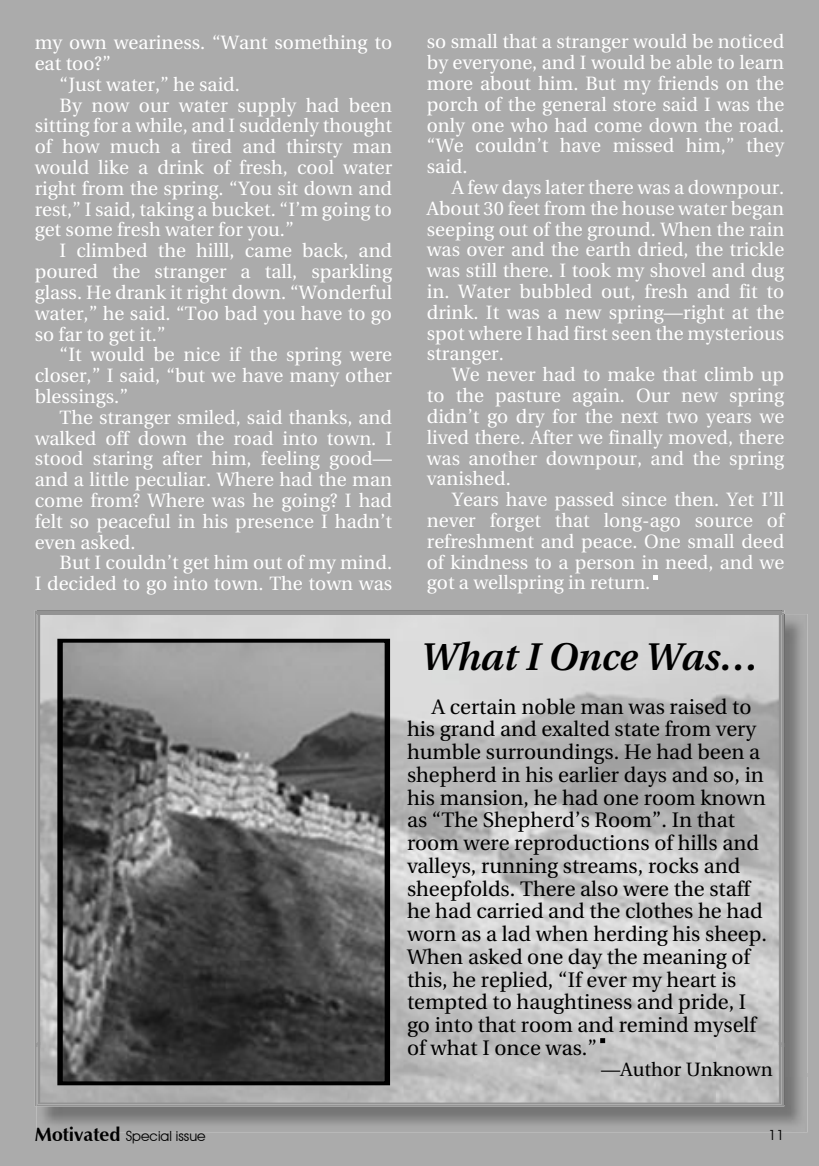
<style>
.page{position:relative;width:819px;height:1166px;background:#ababab}
.page>*{position:absolute;margin:0;border:0;box-sizing:border-box;transform-origin:0 0}
.t1{font:italic 600 38.5px "Utopia";color:#000}
.t2{font:21px/22.8px "Utopia";color:#000}
.t3{font:19.25px/20.8px "Utopia";color:#fff;text-align:justify}
.t4{font:19.25px "Utopia";color:#000}
.t5{font:14px "Avant Garde IT Cby BT";color:#000}
.s1{font-family:"Zapf Humanist 601 BT";font-weight:700;font-size:19.25px}
</style>
<div class="page">
<img style="left:36px;top:1076px;width:771px;height:56px">
<img style="left:785px;top:614px;width:22px;height:462px">
<svg style="left:35px;top:610px;width:749px;height:496px"></svg>
<img style="left:784px;top:614px;width:1px;height:492px">
<img style="left:36px;top:1046px;width:748px;height:60px">
<img style="left:781px;top:614px;width:3px;height:432px">
<img style="left:37px;top:612px;width:744px;height:2px">
<img style="left:37px;top:1042px;width:744px;height:62px">
<img style="left:37px;top:614px;width:62px;height:430px">
<img style="left:718px;top:614px;width:63px;height:430px">
<div style="left:99px;top:614px;width:621px;height:62px;background:#d8d8d8"></div>
<svg style="left:57px;top:639px;width:333px;height:446px"></svg>
<svg style="left:600px;top:1038px;width:5px;height:5px"></svg>
<svg style="left:653px;top:575px;width:5px;height:5px"></svg>
<p class="t3" style="left:35px;top:33px;width:359px">my own weariness. “Want something to</p>
<p class="t3" style="left:35px;top:53px;width:78px">eat too?”</p>
<p class="t3" style="left:60px;top:74px;width:182px">“Just water,” he said.</p>
<p class="t3" style="left:60px;top:95px;width:334px">By now our water supply had been</p>
<p class="t3" style="left:35px;top:116px;width:359px">sitting for a while, and I suddenly thought</p>
<p class="t3" style="left:35px;top:137px;width:359px">of how much a tired and thirsty man</p>
<p class="t3" style="left:35px;top:157px;width:359px">would like a drink of fresh, cool water</p>
<p class="t3" style="left:35px;top:178px;width:359px">right from the spring. “You sit down and</p>
<p class="t3" style="left:35px;top:199px;width:359px">rest,” I said, taking a bucket. “I’m going to</p>
<p class="t3" style="left:35px;top:220px;width:260px">get some fresh water for you.”</p>
<p class="t3" style="left:60px;top:241px;width:334px">I climbed the hilll, came back, and</p>
<p class="t3" style="left:35px;top:261px;width:359px">poured the stranger a tall, sparkling</p>
<p class="t3" style="left:35px;top:282px;width:359px">glass. He drank it right down. “Wonderful</p>
<p class="t3" style="left:35px;top:303px;width:359px">water,” he said. “Too bad you have to go</p>
<p class="t3" style="left:35px;top:324px;width:132px">so far to get it.”</p>
<p class="t3" style="left:60px;top:345px;width:334px">“It would be nice if the spring were</p>
<p class="t3" style="left:35px;top:366px;width:359px">closer,” I said, “but we have many other</p>
<p class="t3" style="left:35px;top:386px;width:95px">blessings.”</p>
<p class="t3" style="left:60px;top:407px;width:334px">The stranger smiled, said thanks, and</p>
<p class="t3" style="left:35px;top:428px;width:359px">walked off down the road into town. I</p>
<p class="t3" style="left:35px;top:449px;width:359px">stood staring after him, feeling good—</p>
<p class="t3" style="left:35px;top:470px;width:359px">and a little peculiar. Where had the man</p>
<p class="t3" style="left:35px;top:490px;width:359px">come from? Where was he going? I had</p>
<p class="t3" style="left:35px;top:511px;width:359px">felt so peaceful in his presence I hadn’t</p>
<p class="t3" style="left:35px;top:532px;width:102px">even asked.</p>
<p class="t3" style="left:60px;top:553px;width:334px">But I couldn’t get him out of my mind.</p>
<p class="t3" style="left:35px;top:574px;width:359px">I decided to go into town. The town was</p>
<p class="t3" style="left:427px;top:32px;width:359px">so small that a stranger would be noticed by everyone, and I would be able to learn more about him. But my friends on the porch of the general store said I was the only one who had come down the road. “We couldn’t have missed him,” they said.</p>
<p class="t3" style="left:427px;top:177px;width:359px;text-indent:25px">A few days later there was a downpour.<br>About 30 feet from the house water began seeping out of the ground. When the rain was over and the earth dried, the trickle was still there. I took my shovel and dug in. Water bubbled out, fresh and fit to drink. It was a new spring—right at the spot where I had first seen the mysterious stranger.</p>
<p class="t3" style="left:427px;top:365px;width:359px;text-indent:25px">We never had to make that climb up to the pasture again. Our new spring didn’t go dry for the next two years we lived there. After we finally moved, there was another downpour, and the spring vanished.</p>
<p class="t3" style="left:427px;top:489px;width:359px;text-indent:25px">Years have passed since then. Yet I’ll never forget that long-ago source of refreshment and peace. One small deed of kindness to a person in need, and we got a wellspring in return.</p>
<h1 class="t1" style="left:421px;top:635px;width:339px">What I Once Was…</h1>
<p class="t2" style="left:407px;top:695px;width:361px;text-indent:25px">A certain noble man was raised to his grand and exalted state from very humble surroundings. He had been a shepherd in his earlier days and so, in his mansion, he had one room known as “The Shepherd’s Room”. In that room were reproductions of hills and valleys, running streams, rocks and sheepfolds. There also were the staff he had carried and the clothes he had worn as a lad when herding his sheep.<br>When asked one day the meaning of this, he replied, “If ever my heart is tempted to haughtiness and pride, I go into that room and remind myself of what I once was.”</p>
<p class="t4" style="left:601px;top:1059px;width:173px">—Author Unknown</p>
<p class="t5" style="left:35px;top:1127px;width:172px"><span class="s1">Motivated</span> Special issue</p>
<p class="t5" style="left:768px;top:1127px;width:17px">11</p>
</div>
